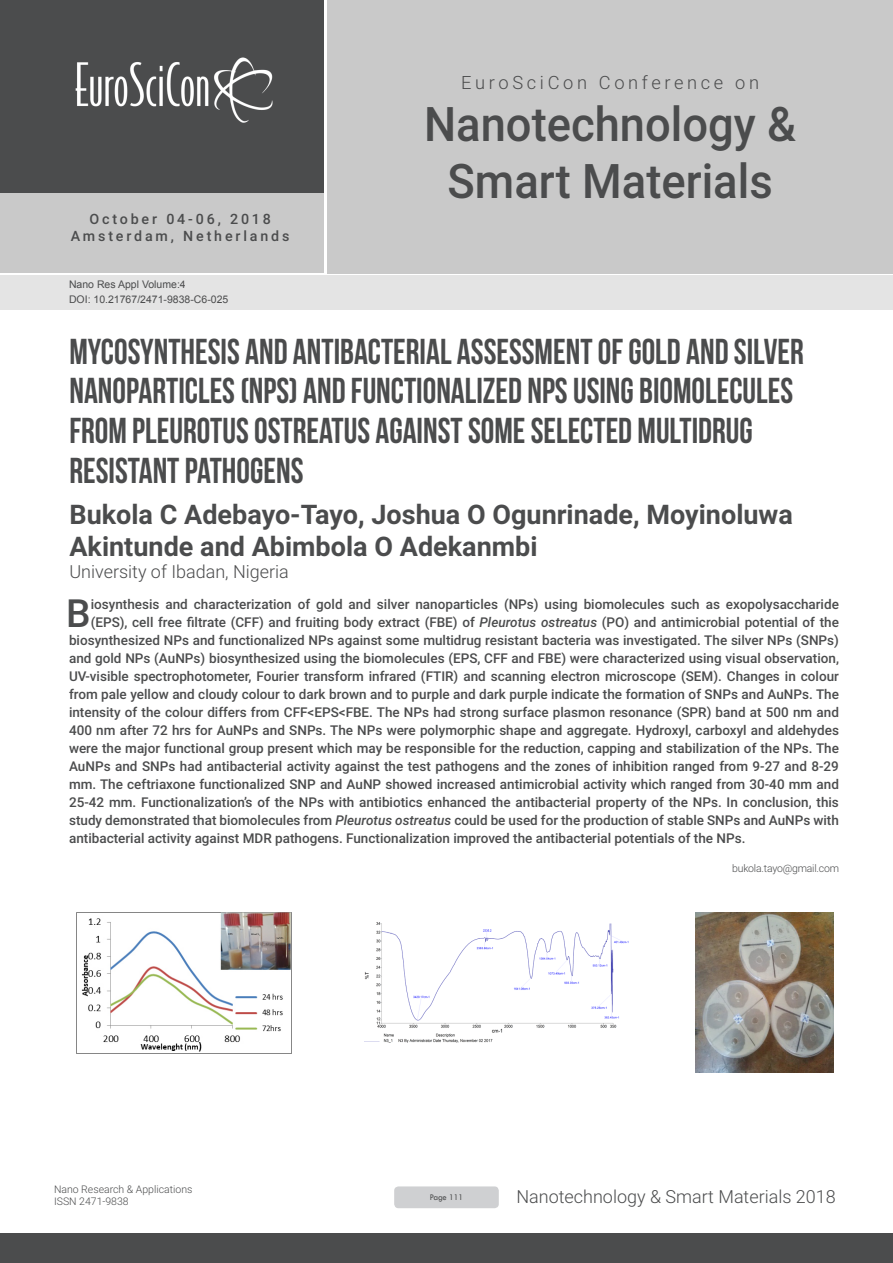
<style>
.page{position:relative;width:893px;height:1263px;background:#fff}
.page>*{position:absolute;margin:0;border:0;box-sizing:border-box;transform-origin:0 0}
.t1{font:500 47.7px/57.2px "Roboto";color:#4b4c4d;text-align:center;scale:.95 1}
.Abstract{font:500 38.85px "Roboto";color:#4b4c4d}
.t2{font:36px/39.6px "Bebas Neue";color:#4b4c4d;scale:.95 1}
.t3{font:700 27px/32.4px "Roboto";color:#4b4c4d}
.t4{font:300 18.3px "Roboto";letter-spacing:.2em;color:#4b4c4d}
.t5{font:300 18px "Roboto";color:#4b4c4d}
.t6{font:500 14.25px/17.1px "Roboto";letter-spacing:.2em;color:#4b4c4d;text-align:center}
.Abstract-2{font:500 13.5px "Roboto";color:#4b4c4d}
.t7{font:10.5px "Arial";color:#4b4c4d}
.Biography{font:300 10.5px/12.6px "Roboto";color:#4b4c4d}
.Biography-2{font:300 10.5px "Roboto";letter-spacing:-.02em;color:#4b4c4d}
.t8{font:9px "Tw Cen";letter-spacing:-.01em;color:#4b4c4d;scale:.95 1}
.s1{font-style:italic}
</style>
<div class="page">
<div style="left:0;top:0;width:323px;height:193px;background:#4b4c4d"></div>
<div style="left:1px;top:193px;width:323px;height:80px;background:#c9c9c9"></div>
<div style="left:327px;top:0;width:566px;height:273px;background:#c9c9c9"></div>
<img style="left:75px;top:57px;width:198px;height:66px">
<div style="left:0;top:1233px;width:893px;height:30px;background:#4b4c4d"></div>
<div style="left:1px;top:275px;width:892px;height:35px;background:#e4e4e4"></div>
<div style="left:394px;top:1186px;width:105px;height:22px;background:#cfd0d2;border-radius:4px"></div>
<img style="left:365px;top:922px;width:264px;height:121px">
<img style="left:695px;top:912px;width:139px;height:160px">
<img style="left:77px;top:912px;width:214px;height:140px">
<p class="t6" style="left:71px;top:210px;width:220px">October 04-06, 2018<br>Amsterdam, Netherlands</p>
<p class="t7" style="left:69px;top:278px;width:118px">Nano Res Appl Volume:4</p>
<p class="t7" style="left:69px;top:292px;width:161px">DOI: 10.21767/2471-9838-C6-025</p>
<h3 class="t4" style="left:461px;top:69px;width:299px">EuroSciCon Conference on</h3>
<h1 class="t1" style="left:424px;top:94px;width:393px">Nanotechnology &amp;<br>Smart Materials</h1>
<p class="t2" style="left:69px;top:331px;width:774px">MYCOSYNTHESIS AND ANTIBACTERIAL ASSESSMENT OF GOLD AND SILVER NANOPARTICLES (NPS) AND FUNCTIONALIZED NPS USING BIOMOLECULES FROM PLEUROTUS OSTREATUS AGAINST SOME SELECTED MULTIDRUG RESISTANT PATHOGENS</p>
<p class="t3" style="left:69px;top:497px;width:725px">Bukola C Adebayo-Tayo, Joshua O Ogunrinade, Moyinoluwa<br>Akintunde and Abimbola O Adekanmbi</p>
<p class="t5" style="left:69px;top:559px;width:221px">University of Ibadan, Nigeria</p>
<p class="Abstract" style="left:66px;top:586px;width:26px">B</p>
<p class="Abstract-2" style="left:91px;top:595px;width:750px">iosynthesis and characterization of gold and silver nanoparticles (NPs) using biomolecules such as exopolysaccharide</p>
<p class="Abstract-2" style="left:91px;top:613px;width:750px">(EPS), cell free filtrate (CFF) and fruiting body extract (FBE) of <span class="s1">Pleurotus ostreatus</span> (PO) and antimicrobial potential of the</p>
<p class="Abstract-2" style="left:69px;top:631px;width:771px">biosynthesized NPs and functionalized NPs against some multidrug resistant bacteria was investigated. The silver NPs (SNPs)</p>
<p class="Abstract-2" style="left:69px;top:649px;width:771px">and gold NPs (AuNPs) biosynthesized using the biomolecules (EPS, CFF and FBE) were characterized using visual observation,</p>
<p class="Abstract-2" style="left:69px;top:667px;width:771px">UV-visible spectrophotometer, Fourier transform infrared (FTIR) and scanning electron microscope (SEM). Changes in colour</p>
<p class="Abstract-2" style="left:69px;top:685px;width:771px">from pale yellow and cloudy colour to dark brown and to purple and dark purple indicate the formation of SNPs and AuNPs. The</p>
<p class="Abstract-2" style="left:69px;top:703px;width:771px">intensity of the colour differs from CFF&lt;EPS&lt;FBE. The NPs had strong surface plasmon resonance (SPR) band at 500 nm and</p>
<p class="Abstract-2" style="left:69px;top:721px;width:771px">400 nm after 72 hrs for AuNPs and SNPs. The NPs were polymorphic shape and aggregate. Hydroxyl, carboxyl and aldehydes</p>
<p class="Abstract-2" style="left:69px;top:739px;width:771px">were the major functional group present which may be responsible for the reduction, capping and stabilization of the NPs. The</p>
<p class="Abstract-2" style="left:69px;top:757px;width:771px">AuNPs and SNPs had antibacterial activity against the test pathogens and the zones of inhibition ranged from 9-27 and 8-29</p>
<p class="Abstract-2" style="left:69px;top:775px;width:771px">mm. The ceftriaxone functionalized SNP and AuNP showed increased antimicrobial activity which ranged from 30-40 mm and</p>
<p class="Abstract-2" style="left:69px;top:793px;width:771px">25-42 mm. Functionalization’s of the NPs with antibiotics enhanced the antibacterial property of the NPs. In conclusion, this</p>
<p class="Abstract-2" style="left:69px;top:811px;width:771px">study demonstrated that biomolecules from <span class="s1">Pleurotus ostreatus</span> could be used for the production of stable SNPs and AuNPs with</p>
<p class="Abstract-2" style="left:69px;top:829px;width:678px">antibacterial activity against MDR pathogens. Functionalization improved the antibacterial potentials of the NPs.</p>
<p class="Biography-2" style="left:732px;top:861px;width:108px">bukola.tayo@gmail.com</p>
<p class="Biography" style="left:54px;top:1182px;width:140px">Nano Research &amp; Applications<br>ISSN 2471-9838</p>
<p class="t8" style="left:430px;top:1192px;width:36px">Page 111</p>
<h3 class="t5" style="left:516px;top:1183px;width:321px">Nanotechnology &amp; Smart Materials 2018</h3>
</div>
